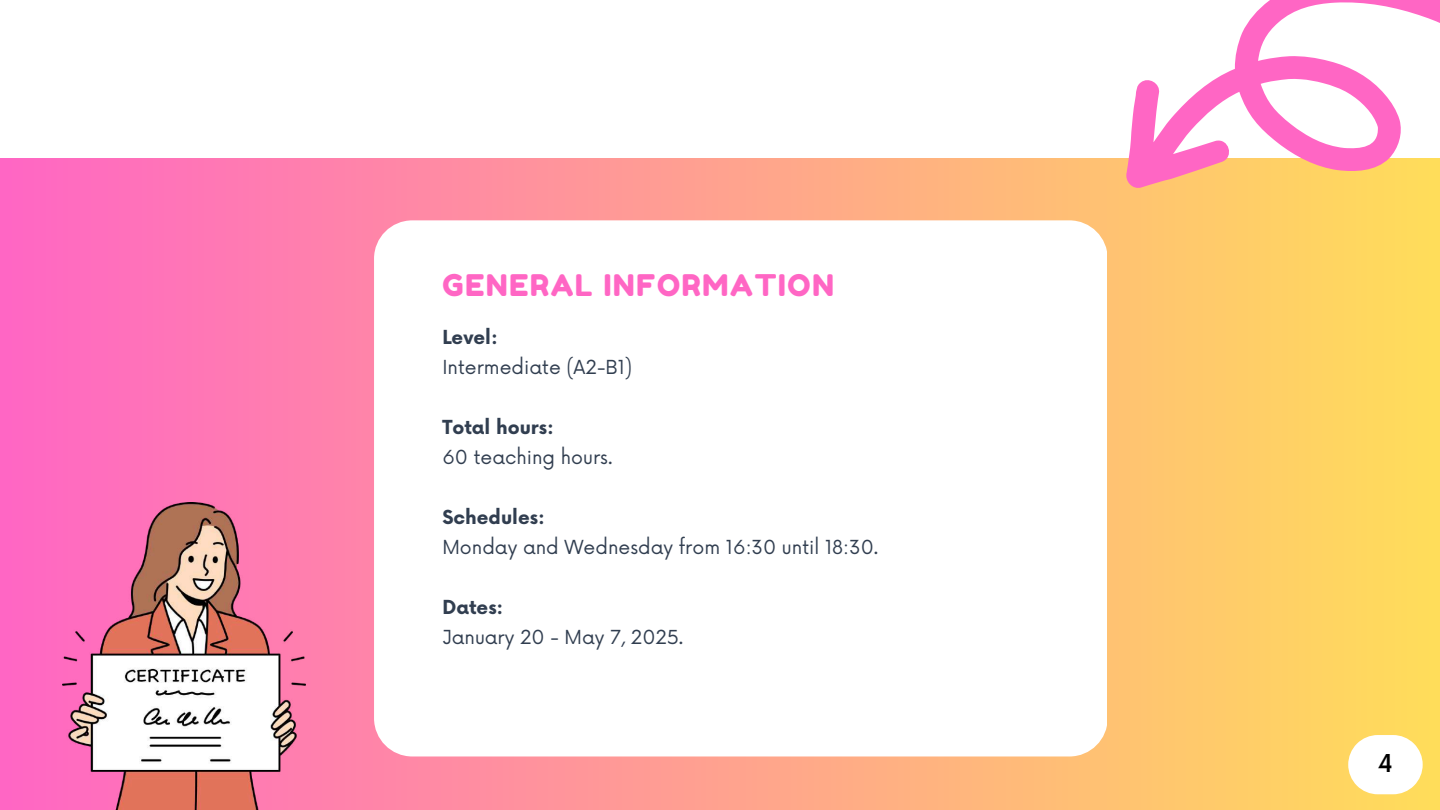
<style>
.page{position:relative;width:1440px;height:810px;background:#fff}
.page>*{position:absolute;margin:0;border:0;box-sizing:border-box;transform-origin:0 0}
.t1{font:29.8px "Fredoka One";letter-spacing:.06em;color:#ff66c4}
.t2{font:500 24px "Now";color:#000}
.t3{font:18.9px "Now";color:#313e50}
.t4{font:700 18.9px "Now";color:#313e50}
</style>
<div class="page">
<div style="left:0;top:0;width:1440px;height:810px;background:linear-gradient(to right,#ff66c5,#ffde5a)"></div>
<div style="left:0;top:0;width:1440px;height:157px;background:#fff"></div>
<svg style="left:1090px;top:0;width:350px;height:344px"></svg>
<div style="left:374px;top:220px;width:733px;height:536px;background:#fff;border-radius:38px"></div>
<img style="left:62px;top:502px;width:243px;height:308px">
<svg style="left:1348px;top:735px;width:75px;height:59px"></svg>
<h1 class="t1" style="left:442px;top:267px;width:393px">GENERAL INFORMATION</h1>
<p class="t4" style="left:442px;top:327px;width:57px">Level:</p>
<p class="t3" style="left:442px;top:356px;width:191px">Intermediate (A2-B1)</p>
<p class="t4" style="left:442px;top:417px;width:113px">Total hours:</p>
<p class="t3" style="left:442px;top:446px;width:172px">60 teaching hours.</p>
<p class="t4" style="left:442px;top:507px;width:104px">Schedules:</p>
<p class="t3" style="left:442px;top:536px;width:437px">Monday and Wednesday from 16:30 until 18:30.</p>
<p class="t4" style="left:442px;top:597px;width:62px">Dates:</p>
<p class="t3" style="left:442px;top:626px;width:242px">January 20 - May 7, 2025.</p>
<p class="t2" style="left:1378px;top:750px;width:17px">4</p>
</div>
